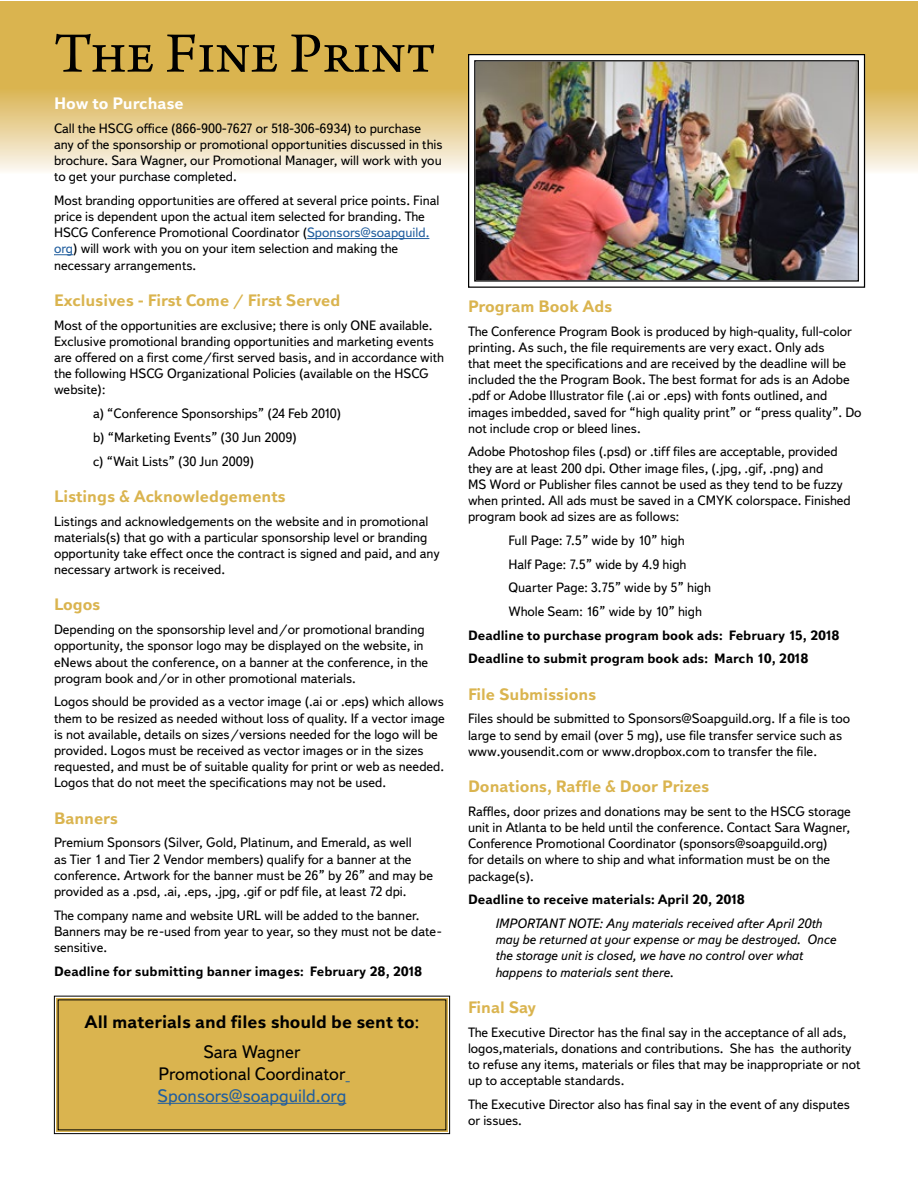
<style>
.page{position:relative;width:918px;height:1188px;background:#fff}
.page>*{position:absolute;margin:0;border:0;box-sizing:border-box;transform-origin:0 0}
.t1{font:60px "Arno Pro";color:#000}
.t2{font:700 18px/30.6px "Textbook New";color:#000;text-align:center}
.t3{font:18px "Textbook New";color:#000}
.t4{font:18px "Textbook New";color:#215e9e}
.t5{font:700 16.5px "Textbook New";color:#dab44f}
.t6{font:700 16.5px "Textbook New";letter-spacing:-.005em;color:#fff}
.t7{font:13.5px/16.2px "Textbook New";color:#000}
.t8{font:700 13.5px/23.7px "Textbook New";color:#000}
.t9{font:italic 13.5px/16.2px "Textbook New";color:#000}
.s1{color:#215e9e}
.s2{font-weight:400}
</style>
<div class="page">
<div style="left:0;top:88px;width:918px;height:86px;background:linear-gradient(to bottom,#d9b350,#fcf8f3)"></div>
<div style="left:0;top:1px;width:918px;height:87px;background:#dab44f"></div>
<hr style="left:307px;top:238px;width:122px;height:1px;background:#215e9e">
<svg style="left:54px;top:254px;width:19px;height:1px"></svg>
<svg style="left:54px;top:995px;width:396px;height:139px;background:#d2af51"></svg>
<img style="left:467px;top:54px;width:399px;height:234px">
<div style="left:474px;top:60px;width:385px;height:222px;border:1px solid #000"></div>
<h1 class="t1" style="left:54px;top:19px;width:384px">The Fine Print</h1>
<p class="t6" style="left:54px;top:93px;width:131px">How to Purchase</p>
<p class="t7" style="left:54px;top:120px;width:390px">Call the HSCG office (866-900-7627 or 518-306-6934) to purchase any of the sponsorship or promotional opportunities discussed in this brochure. Sara Wagner, our Promotional Manager, will work with you to get your purchase completed.</p>
<p class="t7" style="left:54px;top:192px;width:387px">Most branding opportunities are offered at several price points. Final price is dependent upon the actual item selected for branding. The HSCG Conference Promotional Coordinator (<span class="s1">Sponsors@soapguild. org</span>) will work with you on your item selection and making the necessary arrangements.</p>
<p class="t5" style="left:54px;top:290px;width:288px">Exclusives - First Come / First Served</p>
<p class="t7" style="left:54px;top:317px;width:392px">Most of the opportunities are exclusive; there is only ONE available.<br>Exclusive promotional branding opportunities and marketing events are offered on a first come/first served basis, and in accordance with the following HSCG Organizational Policies (available on the HSCG website):</p>
<p class="t7" style="left:93px;top:402px;width:250px;line-height:23.7px">a) “Conference Sponsorships” (24 Feb 2010) b) “Marketing Events” (30 Jun 2009)<br>c) “Wait Lists” (30 Jun 2009)</p>
<p class="t5" style="left:54px;top:486px;width:233px">Listings &amp; Acknowledgements</p>
<p class="t7" style="left:54px;top:513px;width:387px">Listings and acknowledgements on the website and in promotional materials(s) that go with a particular sponsorship level or branding opportunity take effect once the contract is signed and paid, and any necessary artwork is received.</p>
<p class="t5" style="left:54px;top:594px;width:48px">Logos</p>
<p class="t7" style="left:54px;top:621px;width:376px">Depending on the sponsorship level and/or promotional branding opportunity, the sponsor logo may be displayed on the website, in eNews about the conference, on a banner at the conference, in the program book and/or in other promotional materials.</p>
<p class="t7" style="left:54px;top:694px;width:393px">Logos should be provided as a vector image (.ai or .eps) which allows them to be resized as needed without loss of quality. If a vector image is not available, details on sizes/versions needed for the logo will be provided. Logos must be received as vector images or in the sizes requested, and must be of suitable quality for print or web as needed.<br>Logos that do not meet the specifications may not be used.</p>
<p class="t5" style="left:54px;top:808px;width:65px">Banners</p>
<p class="t7" style="left:54px;top:835px;width:381px">Premium Sponsors (Silver, Gold, Platinum, and Emerald, as well<br>as Tier 1 and Tier 2 Vendor members) qualify for a banner at the conference. Artwork for the banner must be 26” by 26” and may be provided as a .psd, .ai, .eps, .jpg, .gif or pdf file, at least 72 dpi.</p>
<p class="t7" style="left:54px;top:907px;width:389px">The company name and website URL will be added to the banner.<br>Banners may be re-used from year to year, so they must not be date&shy;sensitive.</p>
<p class="t8" style="left:54px;top:959px;width:370px">Deadline for submitting banner images: February 28, 2018</p>
<h2 class="t2" style="left:85px;top:1006px;width:336px">All materials and files should be sent to<span class="s2">:<br>Sara Wagner</span></h2>
<h2 class="t3" style="left:158px;top:1063px;width:189px">Promotional Coordinator</h2>
<h2 class="t4" style="left:158px;top:1084px;width:190px">Sponsors@soapguild.org</h2>
<p class="t5" style="left:468px;top:296px;width:146px">Program Book Ads</p>
<p class="t7" style="left:468px;top:323px;width:395px">The Conference Program Book is produced by high-quality, full-color printing. As such, the file requirements are very exact. Only ads<br>that meet the specifications and are received by the deadline will be included the the Program Book. The best format for ads is an Adobe .pdf or Adobe Illustrator file (.ai or .eps) with fonts outlined, and images imbedded, saved for “high quality print” or “press quality”. Do not include crop or bleed lines.</p>
<p class="t7" style="left:468px;top:444px;width:384px">Adobe Photoshop files (.psd) or .tiff files are acceptable, provided they are at least 200 dpi. Other image files, (.jpg, .gif, .png) and<br>MS Word or Publisher files cannot be used as they tend to be fuzzy when printed. All ads must be saved in a CMYK colorspace. Finished program book ad sizes are as follows:</p>
<p class="t7" style="left:508px;top:528px;width:204px;line-height:23.7px">Full Page: 7.5” wide by 10” high<br>Half Page: 7.5” wide by 4.9 high<br>Quarter Page: 3.75” wide by 5” high<br>Whole Seam: 16” wide by 10” high</p>
<p class="t8" style="left:468px;top:623px;width:373px">Deadline to purchase program book ads: February 15, 2018<br>Deadline to submit program book ads: March 10, 2018</p>
<p class="t5" style="left:468px;top:684px;width:130px">File Submissions</p>
<p class="t7" style="left:468px;top:711px;width:384px">Files should be submitted to Sponsors@Soapguild.org. If a file is too large to send by email (over 5 mg), use file transfer service such as www.yousendit.com or www.dropbox.com to transfer the file.</p>
<p class="t5" style="left:468px;top:776px;width:243px">Donations, Raffle &amp; Door Prizes</p>
<p class="t7" style="left:468px;top:803px;width:385px">Raffles, door prizes and donations may be sent to the HSCG storage unit in Atlanta to be held until the conference. Contact Sara Wagner, Conference Promotional Coordinator (sponsors@soapguild.org)<br>for details on where to ship and what information must be on the package(s).</p>
<p class="t8" style="left:468px;top:888px;width:278px">Deadline to receive materials: April 20, 2018</p>
<p class="t9" style="left:495px;top:915px;width:343px">IMPORTANT NOTE: Any materials received after April 20th may be returned at your expense or may be destroyed. Once the storage unit is closed, we have no control over what happens to materials sent there.</p>
<p class="t5" style="left:468px;top:997px;width:70px">Final Say</p>
<p class="t7" style="left:468px;top:1024px;width:394px">The Executive Director has the final say in the acceptance of all ads, logos,materials, donations and contributions. She has the authority to refuse any items, materials or files that may be inappropriate or not up to acceptable standards.</p>
<p class="t7" style="left:468px;top:1096px;width:384px">The Executive Director also has final say in the event of any disputes or issues.</p>
</div>
